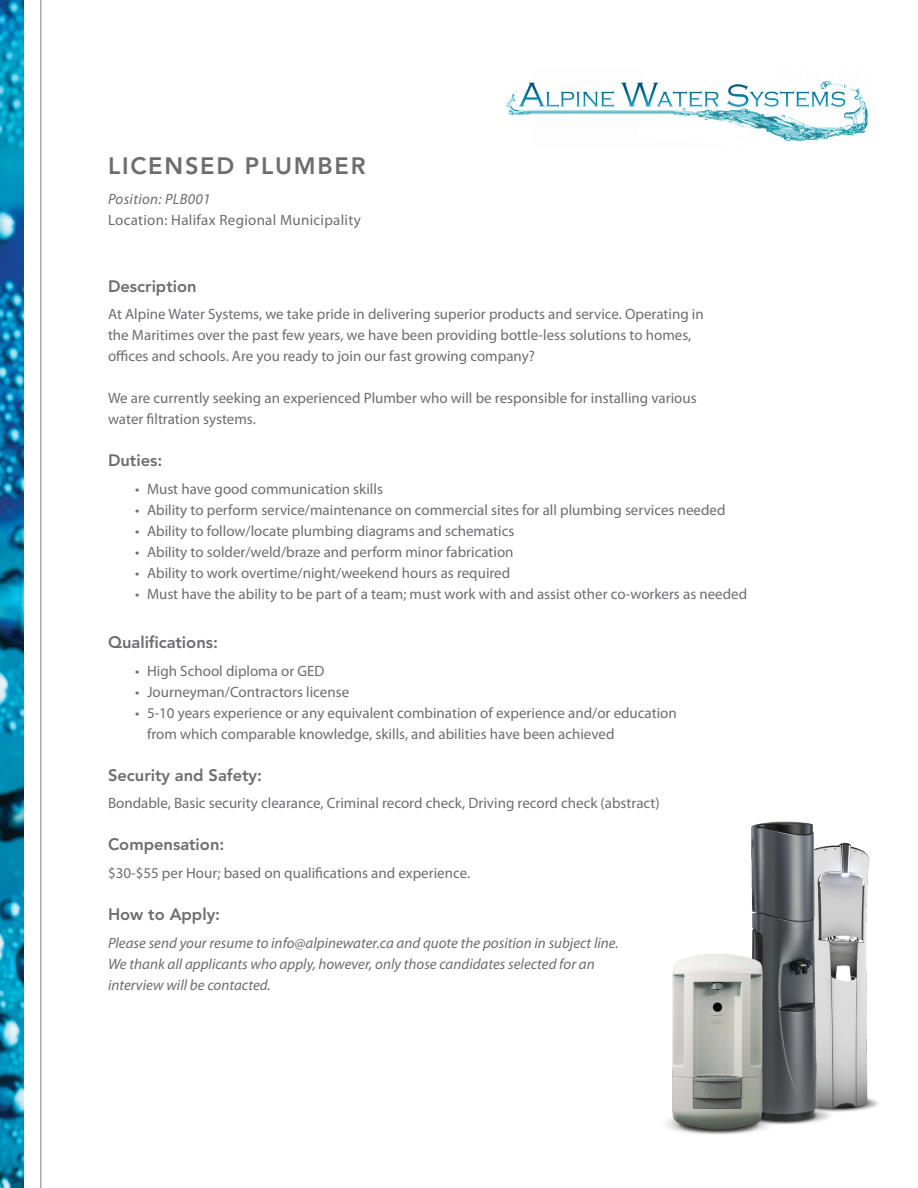
<style>
.page{position:relative;width:918px;height:1188px;background:#fff}
.page>*{position:absolute;margin:0;border:0;box-sizing:border-box;transform-origin:0 0}
.t1{font:800 23.55px "Avenir";letter-spacing:.075em;color:#6c6d70}
.t2{font:800 16.5px "Avenir";color:#6c6d70}
.t3{font:15px/21px "Myriad Pro";color:#6c6d70}
.t4{font:italic 15px/21px "Myriad Pro";color:#6c6d70}
.t5{font:15px "Myriad Pro";letter-spacing:.02em;color:#6c6d70}
.t6{font:italic 15px "Myriad Pro";letter-spacing:.02em;color:#6c6d70}
</style>
<div class="page">
<img style="left:0;top:0;width:24px;height:1188px">
<hr style="left:40px;top:0;width:1px;height:1188px;background:#808285">
<img style="left:505px;top:81px;width:363px;height:60px">
<img style="left:837px;top:843px;width:42px;height:269px">
<img style="left:751px;top:821px;width:86px;height:304px">
<img style="left:666px;top:945px;width:113px;height:190px">
<h1 class="t1" style="left:108px;top:152px;width:259px">Licensed Plumber</h1>
<p class="t6" style="left:108px;top:190px;width:104px">Position: PLB001</p>
<p class="t5" style="left:108px;top:211px;width:254px">Location: Halifax Regional Municipality</p>
<p class="t2" style="left:108px;top:276px;width:90px">Description</p>
<p class="t3" style="left:108px;top:304px;width:597px">At Alpine Water Systems, we take pride in delivering superior products and service. Operating in the Maritimes over the past few years, we have been providing bottle-less solutions to homes, offices and schools. Are you ready to join our fast growing company?</p>
<p class="t3" style="left:108px;top:388px;width:590px">We are currently seeking an experienced Plumber who will be responsible for installing various water filtration systems.</p>
<p class="t2" style="left:108px;top:451px;width:56px">Duties:</p>
<p class="t3" style="left:135px;top:478px;width:249px">• Must have good communication skills</p>
<p class="t3" style="left:135px;top:499px;width:592px">• Ability to perform service/maintenance on commercial sites for all plumbing services needed</p>
<p class="t3" style="left:135px;top:520px;width:381px">• Ability to follow/locate plumbing diagrams and schematics</p>
<p class="t3" style="left:135px;top:541px;width:380px">• Ability to solder/weld/braze and perform minor fabrication</p>
<p class="t3" style="left:135px;top:562px;width:377px">• Ability to work overtime/night/weekend hours as required</p>
<p class="t3" style="left:135px;top:583px;width:614px">• Must have the ability to be part of a team; must work with and assist other co-workers as needed</p>
<p class="t2" style="left:108px;top:632px;width:112px">Qualifications:</p>
<p class="t3" style="left:135px;top:660px;width:191px">• High School diploma or GED</p>
<p class="t3" style="left:135px;top:681px;width:216px">• Journeyman/Contractors license</p>
<p class="t3" style="left:147px;top:702px;width:531px;text-indent:-12px">• 5-10 years experience or any equivalent combination of experience and/or education from which comparable knowledge, skills, and abilities have been achieved</p>
<p class="t2" style="left:108px;top:765px;width:156px">Security and Safety:</p>
<p class="t3" style="left:108px;top:793px;width:553px">Bondable, Basic security clearance, Criminal record check, Driving record check (abstract)</p>
<p class="t2" style="left:108px;top:835px;width:118px">Compensation:</p>
<p class="t3" style="left:108px;top:862px;width:364px">$30-$55 per Hour; based on qualifications and experience.</p>
<p class="t2" style="left:108px;top:905px;width:114px">How to Apply:</p>
<p class="t4" style="left:108px;top:932px;width:512px">Please send your resume to info@alpinewater.ca and quote the position in subject line.<br>We thank all applicants who apply, however, only those candidates selected for an interview will be contacted.</p>
</div>
